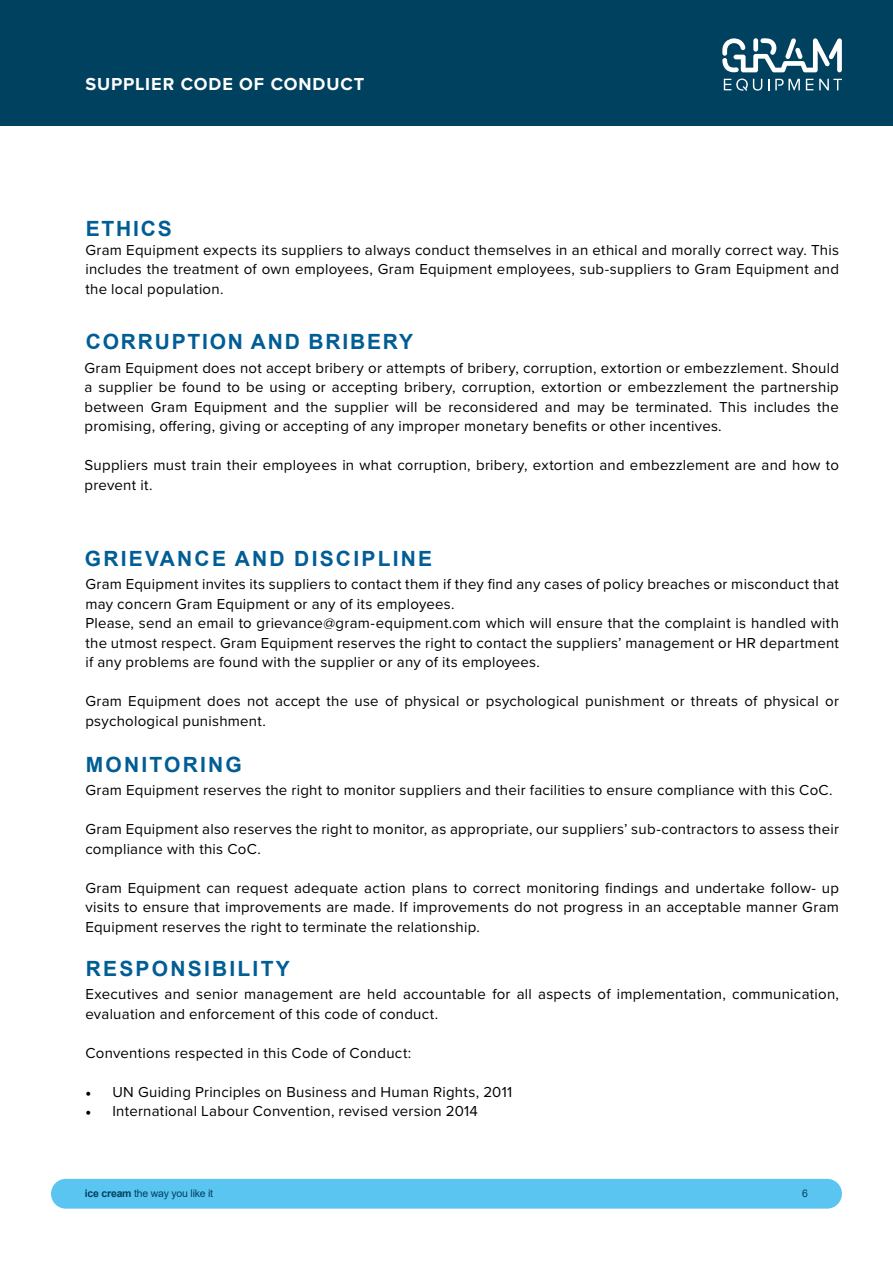
<style>
.page{position:relative;width:893px;height:1263px;background:#fff}
.page>*{position:absolute;margin:0;border:0;box-sizing:border-box;transform-origin:0 0}
.t1{font:700 21px "Arial";letter-spacing:.105em;color:#005d95}
.t2{font:700 21px "Arial";letter-spacing:.085em;color:#005d95}
.t3{font:700 18px "Proxima Nova";letter-spacing:.05em;color:#fff}
.t4{font:15px/19.5px "Proxima Nova";letter-spacing:.015em;color:#000}
.t5{font:10.5px "Arial";letter-spacing:-.02em;color:#00415f}
.s1{font-family:"Minion Pro"}
.s2{font-weight:700}
</style>
<div class="page">
<div style="left:51px;top:1179px;width:791px;height:29px;background:#5bc5f2;border-radius:15px"></div>
<div style="left:0;top:0;width:893px;height:125px;background:#00415f"></div>
<svg style="left:806px;top:79px;width:7px;height:11px"></svg>
<svg style="left:819px;top:79px;width:23px;height:11px"></svg>
<svg style="left:724px;top:79px;width:38px;height:12px"></svg>
<svg style="left:775px;top:79px;width:25px;height:11px"></svg>
<svg style="left:722px;top:38px;width:120px;height:34px"></svg>
<p class="t3" style="left:85px;top:70px;width:280px">SUPPLIER CODE OF CONDUCT</p>
<h1 class="t1" style="left:86px;top:214px;width:87px">ETHICS</h1>
<p class="t4" style="left:85px;top:240px;width:755px;text-align:justify">Gram Equipment expects its suppliers to always conduct themselves in an ethical and morally correct way. This includes the treatment of own employees, Gram Equipment employees, sub-suppliers to Gram Equipment and the local population.</p>
<h1 class="t2" style="left:86px;top:327px;width:329px">CORRUPTION AND BRIBERY</h1>
<p class="t4" style="left:85px;top:357px;width:756px;text-align:justify">Gram Equipment does not accept bribery or attempts of bribery, corruption, extortion or embezzlement. Should a supplier be found to be using or accepting bribery, corruption, extortion or embezzlement the partnership between Gram Equipment and the supplier will be reconsidered and may be terminated. This includes the promising, offering, giving or accepting of any improper monetary benefits or other incentives.</p>
<p class="t4" style="left:85px;top:455px;width:756px">Suppliers must train their employees in what corruption, bribery, extortion and embezzlement are and how to prevent it.</p>
<h1 class="t1" style="left:85px;top:543px;width:349px">GRIEVANCE AND DISCIPLINE</h1>
<p class="t4" style="left:85px;top:574px;width:755px">Gram Equipment invites its suppliers to contact them if they find any cases of policy breaches or misconduct that may concern Gram Equipment or any of its employees.<br>Please, send an email to grievance@gram-equipment.com which will ensure that the complaint is handled with the utmost respect. Gram Equipment reserves the right to contact the suppliers’ management or HR department if any problems are found with the supplier or any of its employees.</p>
<p class="t4" style="left:85px;top:691px;width:755px">Gram Equipment does not accept the use of physical or psychological punishment or threats of physical or psychological punishment.</p>
<h1 class="t1" style="left:86px;top:749px;width:158px">MONITORING</h1>
<p class="t4" style="left:85px;top:780px;width:749px">Gram Equipment reserves the right to monitor suppliers and their facilities to ensure compliance with this CoC.</p>
<p class="t4" style="left:85px;top:819px;width:755px">Gram Equipment also reserves the right to monitor, as appropriate, our suppliers’ sub-contractors to assess their compliance with this CoC.</p>
<p class="t4" style="left:85px;top:877px;width:755px;text-align:justify">Gram Equipment can request adequate action plans to correct monitoring findings and undertake follow- up visits to ensure that improvements are made. If improvements do not progress in an acceptable manner Gram Equipment reserves the right to terminate the relationship.</p>
<h1 class="t1" style="left:86px;top:954px;width:205px">RESPONSIBILITY</h1>
<p class="t4" style="left:85px;top:984px;width:755px">Executives and senior management are held accountable for all aspects of implementation, communication, evaluation and enforcement of this code of conduct.</p>
<p class="t4" style="left:85px;top:1042px;width:327px">Conventions respected in this Code of Conduct:</p>
<p class="t4" style="left:85px;top:1081px;width:428px"><span class="s1">•</span> UN Guiding Principles on Business and Human Rights, 2011</p>
<p class="t4" style="left:85px;top:1101px;width:394px"><span class="s1">•</span> International Labour Convention, revised version 2014</p>
<p class="t5" style="left:85px;top:1186px;width:130px"><span class="s2">ice cream</span> the way you like it</p>
<p class="t5" style="left:802px;top:1186px;width:7px">6</p>
</div>
